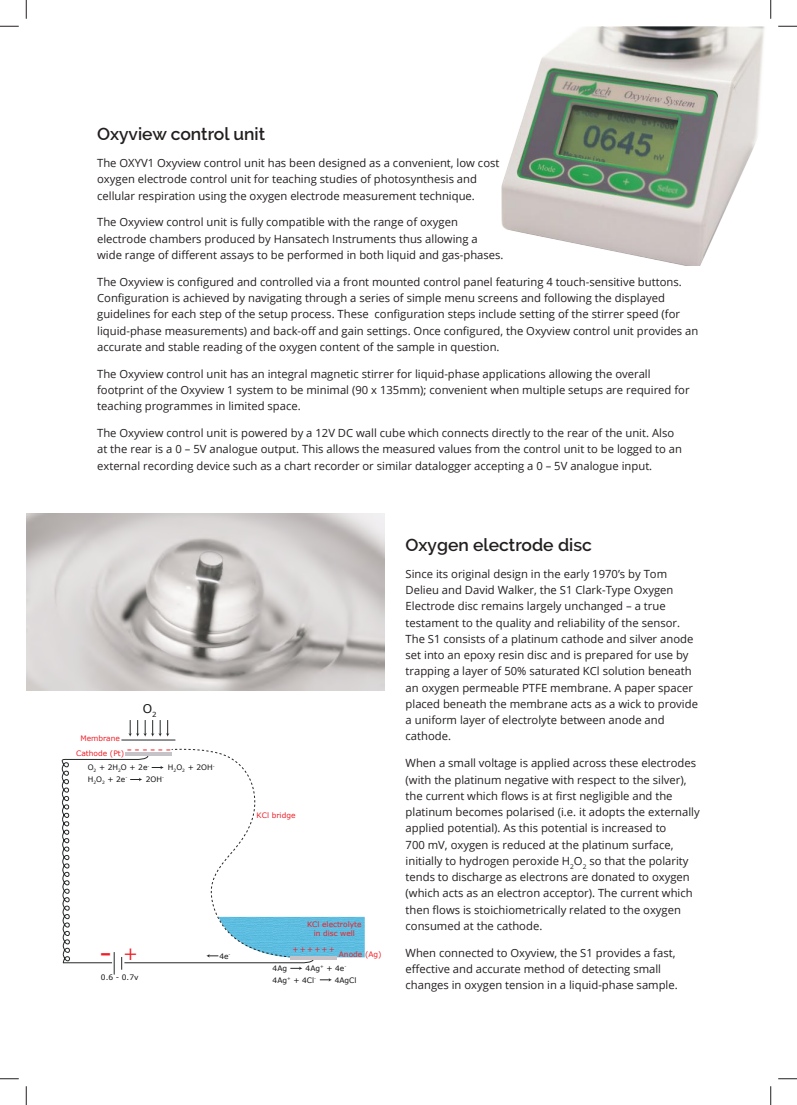
<style>
.page{position:relative;width:797px;height:1105px;background:#fff}
.page>*{position:absolute;margin:0;border:0;box-sizing:border-box;transform-origin:0 0}
.t1{font:36px "Myriad Pro";color:#ef2028}
.t2{font:600 17.5px "Raleway";color:#241f1f}
.t3{font:12px "Verdana";color:#121314}
.t4{font:11.25px/16.2px "Open Sans";color:#241f1f}
.t5{font:9px "Myriad Pro";color:#ef2028}
.t6{font:7.5px/12px "Verdana";color:#121314}
.t7{font:7.5px/9px "Verdana";color:#ef2028;text-align:center}
.s1{font-size:21.62px}
</style>
<div class="page">
<img style="left:26px;top:513px;width:358px;height:177px">
<img style="left:314px;top:916px;width:51px;height:66px">
<svg style="left:314px;top:955px;width:22px;height:4px"></svg>
<svg style="left:128px;top:720px;width:41px;height:16px"></svg>
<hr style="left:121px;top:740px;width:54px;height:1px;background:#242728">
<svg style="left:61px;top:749px;width:253px;height:225px"></svg>
<svg style="left:320px;top:978px;width:12px;height:3px"></svg>
<img style="left:501px;top:26px;width:264px;height:239px">
<svg style="left:0;top:25px;width:19px;height:2px"></svg>
<svg style="left:778px;top:25px;width:19px;height:2px"></svg>
<svg style="left:0;top:1078px;width:19px;height:1px"></svg>
<svg style="left:778px;top:1078px;width:19px;height:1px"></svg>
<svg style="left:25px;top:0;width:2px;height:19px"></svg>
<svg style="left:25px;top:1086px;width:2px;height:19px"></svg>
<svg style="left:770px;top:0;width:1px;height:19px"></svg>
<svg style="left:770px;top:1086px;width:1px;height:19px"></svg>
<h2 class="t2" style="left:97px;top:124px;width:169px">Oxyview control unit</h2>
<p class="t4" style="left:97px;top:155px;width:404px">The OXYV1 Oxyview control unit has been designed as a convenient, low cost oxygen electrode control unit for teaching studies of photosynthesis and cellular respiration using the oxygen electrode measurement technique.</p>
<p class="t4" style="left:97px;top:214px;width:408px">The Oxyview control unit is fully compatible with the range of oxygen electrode chambers produced by Hansatech Instruments thus allowing a wide range of different assays to be performed in both liquid and gas-phases.</p>
<p class="t4" style="left:97px;top:273px;width:602px">The Oxyview is configured and controlled via a front mounted control panel featuring 4 touch-sensitive buttons.<br>Configuration is achieved by navigating through a series of simple menu screens and following the displayed guidelines for each step of the setup process. These configuration steps include setting of the stirrer speed (for liquid-phase measurements) and back-off and gain settings. Once configured, the Oxyview control unit provides an accurate and stable reading of the oxygen content of the sample in question.</p>
<p class="t4" style="left:97px;top:365px;width:594px">The Oxyview control unit has an integral magnetic stirrer for liquid-phase applications allowing the overall footprint of the Oxyview 1 system to be minimal (90 x 135mm); convenient when multiple setups are required for teaching programmes in limited space.</p>
<p class="t4" style="left:97px;top:424px;width:586px">The Oxyview control unit is powered by a 12V DC wall cube which connects directly to the rear of the unit. Also at the rear is a 0 – 5V analogue output. This allows the measured values from the control unit to be logged to an external recording device such as a chart recorder or similar datalogger accepting a 0 – 5V analogue input.</p>
<p class="t7" style="left:80px;top:734px;width:41px">Membrane</p>
<p class="t3" style="left:143px;top:700px;width:15px">O<sub>2</sub></p>
<p class="t7" style="left:76px;top:749px;width:96px">Cathode (Pt) <sup>-</sup> <sup>-</sup> <sup>-</sup> <sup>-</sup> <sup>-</sup> <sup>-</sup></p>
<p class="t6" style="left:88px;top:761px;width:63px">O<sub>2</sub> + 2H<sub>2</sub>O + 2e<sup>-</sup></p>
<p class="t6" style="left:168px;top:761px;width:48px">H<sub>2</sub>O<sub>2</sub> + 2OH<sup>-</sup></p>
<p class="t6" style="left:88px;top:773px;width:41px">H<sub>2</sub>O<sub>2</sub> + 2e<sup>-</sup></p>
<p class="t6" style="left:146px;top:773px;width:20px">2OH<sup>-</sup></p>
<h1 class="t1" style="left:100px;top:930px;width:38px">- <span class="s1">+</span></h1>
<p class="t6" style="left:219px;top:950px;width:13px">4e<sup>-</sup></p>
<p class="t6" style="left:101px;top:971px;width:39px">0.6 - 0.7v</p>
<p class="t7" style="left:256px;top:811px;width:40px">KCl bridge</p>
<p class="t7" style="left:307px;top:919px;width:56px">KCl electrolyte in disc well</p>
<p class="t5" style="left:293px;top:943px;width:43px">+ + + + + +</p>
<p class="t7" style="left:339px;top:949px;width:44px">Anode (Ag)</p>
<p class="t6" style="left:272px;top:962px;width:75px;text-indent:33px">4Ag<sup>+</sup> + 4e<sup>-<br></sup>4Ag<sup>+</sup> + 4Cl<sup>-</sup></p>
<p class="t6" style="left:272px;top:962px;width:16px">4Ag</p>
<p class="t6" style="left:335px;top:974px;width:23px">4AgCl</p>
<h2 class="t2" style="left:405px;top:535px;width:188px">Oxygen electrode disc</h2>
<p class="t4" style="left:405px;top:565px;width:294px">Since its original design in the early 1970’s by Tom Delieu and David Walker, the S1 Clark-Type Oxygen Electrode disc remains largely unchanged – a true testament to the quality and reliability of the sensor.<br>The S1 consists of a platinum cathode and silver anode set into an epoxy resin disc and is prepared for use by trapping a layer of 50% saturated KCl solution beneath an oxygen permeable PTFE membrane. A paper spacer placed beneath the membrane acts as a wick to provide a uniform layer of electrolyte between anode and cathode.</p>
<p class="t4" style="left:405px;top:755px;width:296px">When a small voltage is applied across these electrodes (with the platinum negative with respect to the silver), the current which flows is at first negligible and the platinum becomes polarised (i.e. it adopts the externally applied potential). As this potential is increased to<br>700 mV, oxygen is reduced at the platinum surface, initially to hydrogen peroxide H<sub>2</sub>O<sub>2</sub> so that the polarity tends to discharge as electrons are donated to oxygen (which acts as an electron acceptor). The current which then flows is stoichiometrically related to the oxygen consumed at the cathode.</p>
<p class="t4" style="left:405px;top:944px;width:274px">When connected to Oxyview, the S1 provides a fast, effective and accurate method of detecting small changes in oxygen tension in a liquid-phase sample.</p>
</div>
